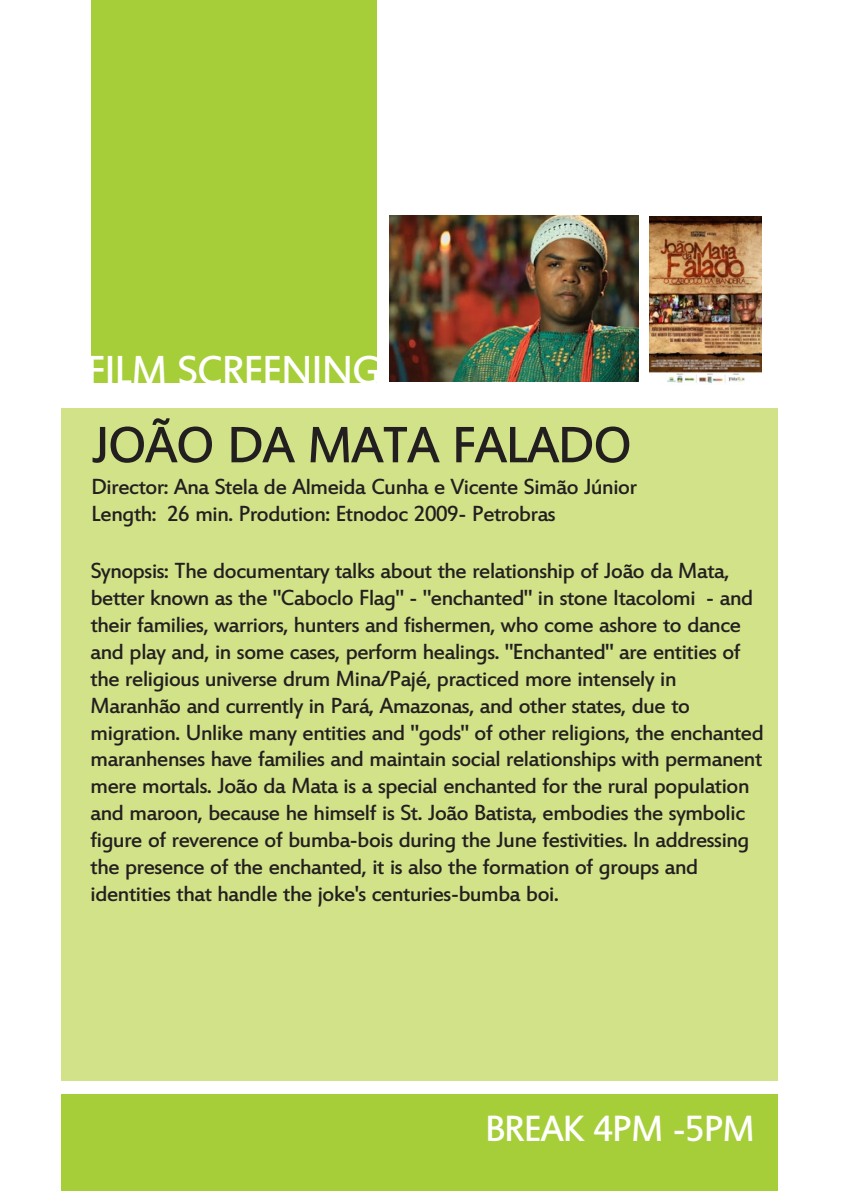
<style>
.page{position:relative;width:851px;height:1191px;background:#fff}
.page>*{position:absolute;margin:0;border:0;box-sizing:border-box;transform-origin:0 0}
.t1{font:56px "Estrangelo Edessa";letter-spacing:-.04em;color:#231f20}
.t2{font:44.4px "Estrangelo Edessa";letter-spacing:-.04em;color:#fff}
.t3{font:40px "Estrangelo Edessa";letter-spacing:-.04em;color:#fff}
.t4{font:24px/26.8px "Estrangelo Edessa";letter-spacing:-.04em;color:#231f20}
</style>
<div class="page">
<div style="left:62px;top:1094px;width:715px;height:97px;background:#a6ce39"></div>
<div style="left:62px;top:408px;width:715px;height:672px;background:#d2e288"></div>
<div style="left:92px;top:0;width:285px;height:383px;background:#a6ce39"></div>
<img style="left:389px;top:216px;width:249px;height:166px">
<img style="left:649px;top:217px;width:112px;height:167px">
<h2 class="t2" style="left:86px;top:353px;width:297px">FILM SCREENING</h2>
<h1 class="t1" style="left:91px;top:423px;width:542px">JOÃO DA MATA FALADO</h1>
<p class="t4" style="left:91px;top:475px;width:547px">Director: Ana Stela de Almeida Cunha e Vicente Simão Júnior<br>Length: 26 min. Prodution: Etnodoc 2009- Petrobras</p>
<p class="t4" style="left:90px;top:560px;width:675px">Synopsis: The documentary talks about the relationship of João da Mata, better known as the "Caboclo Flag" - "enchanted" in stone Itacolomi - and their families, warriors, hunters and fishermen, who come ashore to dance and play and, in some cases, perform healings. "Enchanted" are entities of the religious universe drum Mina/Pajé, practiced more intensely in Maranhão and currently in Pará, Amazonas, and other states, due to migration. Unlike many entities and "gods" of other religions, the enchanted maranhenses have families and maintain social relationships with permanent mere mortals. João da Mata is a special enchanted for the rural population and maroon, because he himself is St. João Batista, embodies the symbolic figure of reverence of bumba-bois during the June festivities. In addressing the presence of the enchanted, it is also the formation of groups and identities that handle the joke's centuries-bumba boi.</p>
<h3 class="t3" style="left:484px;top:1113px;width:272px">BREAK 4PM -5PM</h3>
</div>
